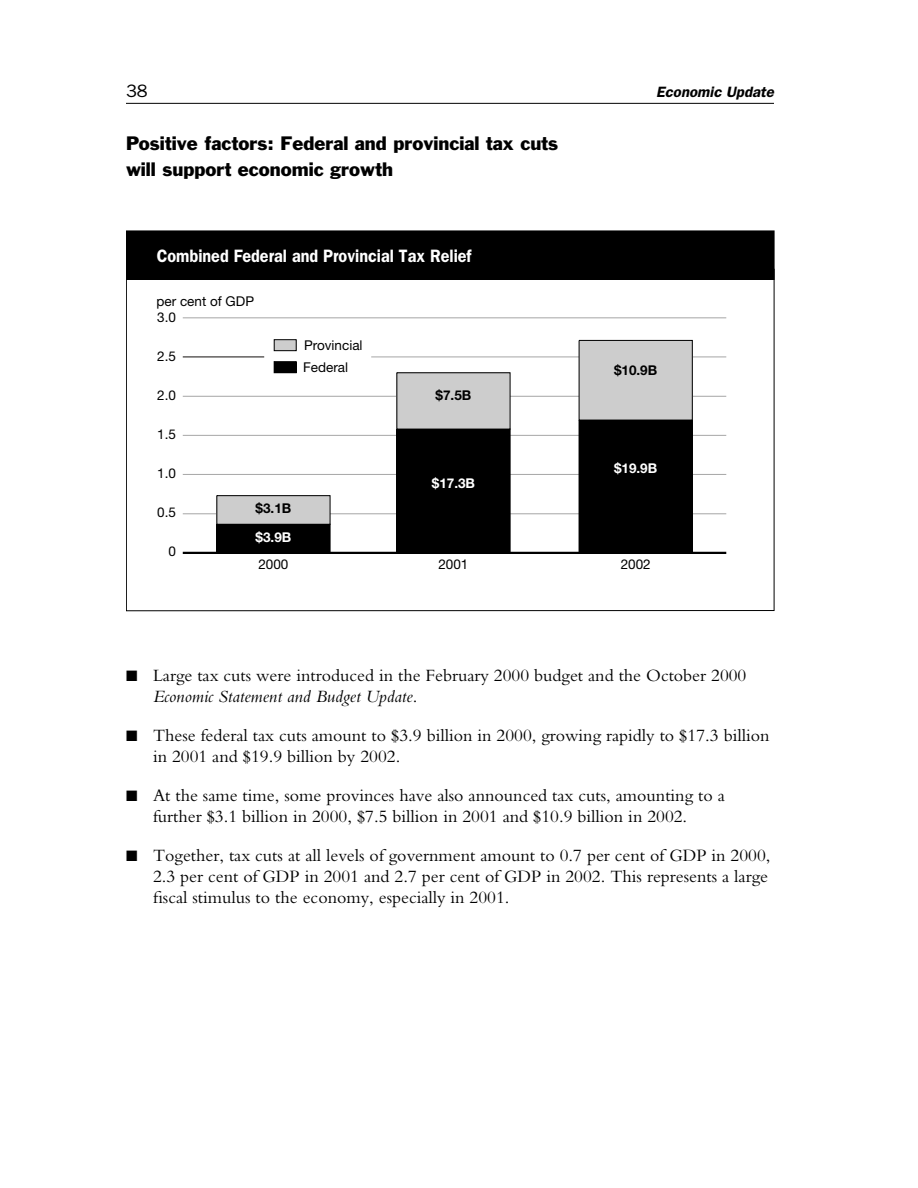
<style>
.page{position:relative;width:918px;height:1188px;background:#fff}
.page>*{position:absolute;margin:0;border:0;box-sizing:border-box;transform-origin:0 0}
.t1{font:18px/21px "Bembo";color:#000}
.t2{font:18px/25.5px "Franklin Gothic";color:#000}
.t3{font:600 18px "Franklin Gothic";color:#fff;scale:.9 1}
.t4{font:18px "Franklin Gothic";color:#000}
.t5{font:italic 600 15px "Franklin Gothic";color:#000}
.t6{font:13.5px/22px "Helvetica Neue";color:#000}
.t7{font:700 13.5px "Helvetica Neue";color:#fff}
.t8{font:700 13.5px "Helvetica Neue";color:#000}
.s1{font-style:italic}
</style>
<div class="page">
<hr style="left:126px;top:103px;width:648px;height:1px;background:#000">
<svg style="left:126px;top:280px;width:648px;height:331px"></svg>
<div style="left:126px;top:231px;width:648px;height:48px;background:#000"></div>
<div style="left:126px;top:231px;width:648px;height:49px;border:1px solid #000"></div>
<div style="left:274px;top:340px;width:22px;height:11px;background:#cdcdcd"></div>
<div style="left:274px;top:339px;width:23px;height:12px;border:1px solid #000"></div>
<div style="left:274px;top:362px;width:22px;height:11px;background:#000"></div>
<div style="left:274px;top:361px;width:23px;height:12px;border:1px solid #000"></div>
<hr style="left:183px;top:513px;width:543px;height:1px;background:#a6a6a6">
<hr style="left:183px;top:474px;width:543px;height:1px;background:#a6a6a6">
<hr style="left:183px;top:435px;width:543px;height:1px;background:#a6a6a6">
<hr style="left:183px;top:396px;width:543px;height:1px;background:#a6a6a6">
<hr style="left:371px;top:357px;width:355px;height:1px;background:#a6a6a6">
<hr style="left:183px;top:357px;width:81px;height:1px;background:#120f0d">
<hr style="left:183px;top:317px;width:543px;height:1px;background:#a6a6a6">
<div style="left:217px;top:524px;width:113px;height:29px;background:#000"></div>
<div style="left:216px;top:524px;width:115px;height:29px;border:1px solid #000"></div>
<div style="left:397px;top:429px;width:113px;height:124px;background:#000"></div>
<div style="left:396px;top:429px;width:115px;height:124px;border:1px solid #000"></div>
<div style="left:579px;top:420px;width:113px;height:133px;background:#000"></div>
<div style="left:579px;top:420px;width:114px;height:133px;border:1px solid #000"></div>
<div style="left:217px;top:496px;width:113px;height:28px;background:#cdcdcd"></div>
<div style="left:216px;top:495px;width:114px;height:30px;border:1px solid #000"></div>
<div style="left:397px;top:373px;width:113px;height:56px;background:#cdcdcd"></div>
<div style="left:396px;top:372px;width:114px;height:57px;border:1px solid #000"></div>
<div style="left:579px;top:340px;width:113px;height:80px;background:#cdcdcd"></div>
<div style="left:579px;top:340px;width:114px;height:80px;border:1px solid #000"></div>
<hr style="left:183px;top:552px;width:543px;height:2px;background:#000">
<p class="t4" style="left:126px;top:85px;width:23px">38</p>
<p class="t5" style="left:656px;top:87px;width:119px">Economic Update</p>
<p class="t2" style="left:126px;top:132px;width:434px">Positive factors: Federal and provincial tax cuts will support economic growth</p>
<p class="t3" style="left:157px;top:250px;width:351px">Combined Federal and Provincial Tax Relief</p>
<p class="t6" style="left:157px;top:291px;width:99px">per cent of GDP</p>
<p class="t6" style="left:157px;top:307px;width:20px">3.0</p>
<p class="t6" style="left:157px;top:347px;width:20px">2.5</p>
<p class="t6" style="left:157px;top:385px;width:20px">2.0</p>
<p class="t6" style="left:157px;top:424px;width:20px">1.5</p>
<p class="t6" style="left:157px;top:463px;width:20px">1.0</p>
<p class="t6" style="left:157px;top:502px;width:20px">0.5</p>
<p class="t6" style="left:168px;top:541px;width:9px">0</p>
<p class="t6" style="left:303px;top:336px;width:61px">Provincial<br>Federal</p>
<p class="t8" style="left:256px;top:504px;width:37px">$3.1B</p>
<p class="t7" style="left:256px;top:533px;width:37px">$3.9B</p>
<p class="t8" style="left:436px;top:391px;width:37px">$7.5B</p>
<p class="t7" style="left:432px;top:478px;width:45px">$17.3B</p>
<p class="t8" style="left:614px;top:366px;width:45px">$10.9B</p>
<p class="t7" style="left:614px;top:463px;width:45px">$19.9B</p>
<p class="t6" style="left:258px;top:555px;width:32px">2000</p>
<p class="t6" style="left:438px;top:555px;width:32px">2001</p>
<p class="t6" style="left:621px;top:555px;width:32px">2002</p>
<p class="t1" style="left:153px;top:667px;width:595px;text-indent:-27px">■ Large tax cuts were introduced in the February 2000 budget and the October 2000<br><span class="s1">Economic Statement and Budget Update</span>.</p>
<p class="t1" style="left:153px;top:727px;width:618px;text-indent:-27px">■ These federal tax cuts amount to $3.9 billion in 2000, growing rapidly to $17.3 billion in 2001 and $19.9 billion by 2002.</p>
<p class="t1" style="left:126px;top:787px;width:600px;text-align:center">■ At the same time, some provinces have also announced tax cuts, amounting to a further $3.1 billion in 2000, $7.5 billion in 2001 and $10.9 billion in 2002.</p>
<p class="t1" style="left:153px;top:847px;width:619px;text-indent:-27px">■ Together, tax cuts at all levels of government amount to 0.7 per cent of GDP in 2000,<br>2.3 per cent of GDP in 2001 and 2.7 per cent of GDP in 2002. This represents a large fiscal stimulus to the economy, especially in 2001.</p>
</div>
